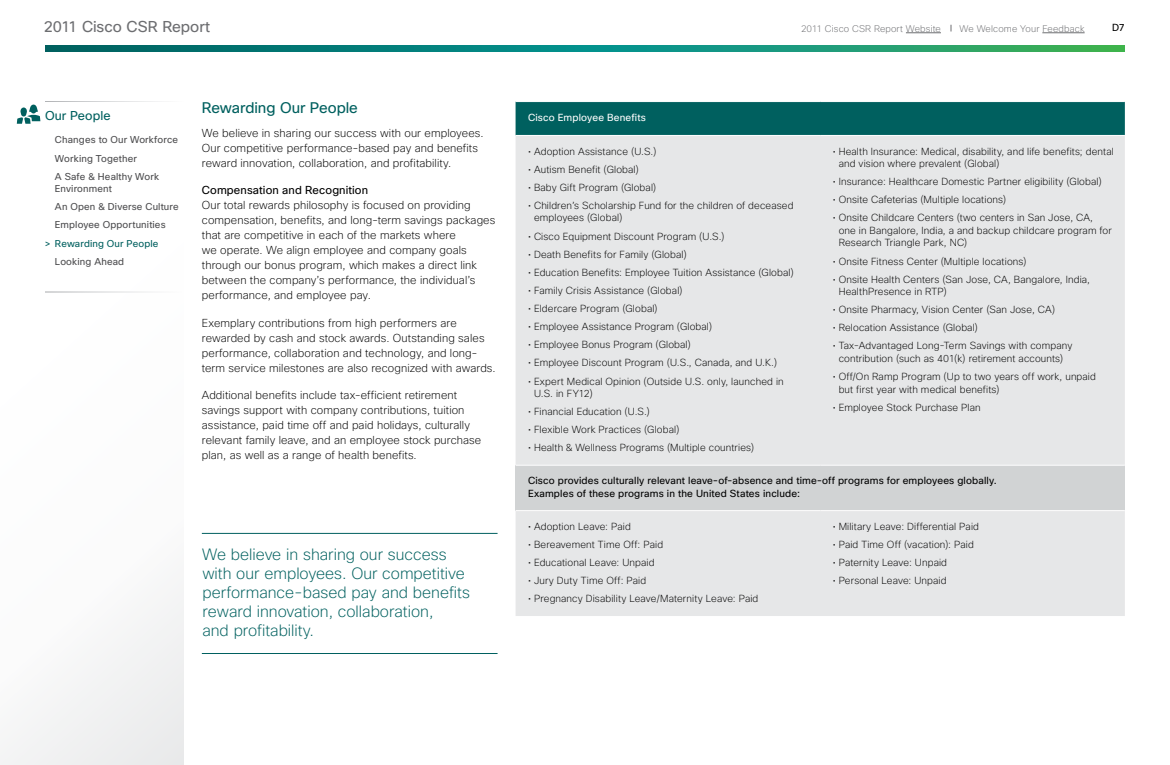
<style>
.page{position:relative;width:1170px;height:765px;background:#fff}
.page>*{position:absolute;margin:0;border:0;box-sizing:border-box;transform-origin:0 0}
.t1{font:200 16px/19.1px "Cisco Sans";color:#00605f}
.t2{font:15.25px "Cisco Sans";letter-spacing:-.005em;color:#6d6e71}
.t3{font:15px "Cisco Sans";letter-spacing:-.005em;color:#00605f}
.t4{font:12.5px "Cisco Sans";letter-spacing:.005em;color:#00605f}
.t5{font:200 11.25px/15px "Cisco Sans";letter-spacing:.01em;color:#000}
.t6{font:11.25px "Cisco Sans";letter-spacing:.01em;color:#000}
.t7{font:200 10px/12.5px "Cisco Sans";letter-spacing:.015em;color:#000}
.t8{font:10px/12.5px "Cisco Sans";letter-spacing:.015em;color:#000}
.t9{font:10px "Cisco Sans";letter-spacing:.015em;color:#fff}
.t10{font:9.75px/18.1px "Cisco Sans";letter-spacing:.015em;color:#4d4d4f}
.t11{font:9.75px "Cisco Sans";letter-spacing:.015em;color:#00605f}
.t12{font:200 9.38px "Cisco Sans";letter-spacing:.015em;color:#6d6e71}
</style>
<div class="page">
<div style="left:0;top:0;width:184px;height:765px;background:linear-gradient(to right,#fdfdfe,#fafafa)"></div>
<hr style="left:1042px;top:33px;width:43px;height:1px;background:#6d6e71">
<hr style="left:906px;top:33px;width:35px;height:1px;background:#6d6e71">
<svg style="left:45px;top:45px;width:1080px;height:7px;background:#118b74"></svg>
<div style="left:516px;top:102px;width:609px;height:33px;background:#00605f"></div>
<div style="left:516px;top:136px;width:609px;height:480px;background:#e6e7e8"></div>
<div style="left:516px;top:465px;width:609px;height:46px;background:#d1d3d4"></div>
<hr style="left:516px;top:465px;width:304px;height:1px;background:#fff">
<hr style="left:820px;top:465px;width:305px;height:1px;background:#fff">
<hr style="left:516px;top:510px;width:304px;height:1px;background:#fff">
<hr style="left:820px;top:510px;width:305px;height:1px;background:#fff">
<hr style="left:202px;top:533px;width:296px;height:1px;background:#00605f">
<hr style="left:202px;top:653px;width:296px;height:1px;background:#00605f">
<hr style="left:45px;top:101px;width:139px;height:1px;background:#fff">
<hr style="left:45px;top:292px;width:139px;height:1px;background:#fff">
<svg style="left:17px;top:105px;width:23px;height:19px"></svg>
<h2 class="t2" style="left:44px;top:16px;width:168px">2011 Cisco CSR Report</h2>
<p class="t12" style="left:801px;top:22px;width:141px">2011 Cisco CSR Report Website</p>
<p class="t12" style="left:960px;top:22px;width:126px">We Welcome Your Feedback</p>
<p class="t8" style="left:1112px;top:22px;width:14px">D7</p>
<p class="t4" style="left:45px;top:107px;width:67px">Our People</p>
<p class="t10" style="left:55px;top:131px;width:125px">Changes to Our Workforce<br>Working Together<br>A Safe &amp; Healthy Work</p>
<p class="t10" style="left:55px;top:180px;width:125px">Environment<br>An Open &amp; Diverse Culture<br>Employee Opportunities</p>
<p class="t11" style="left:45px;top:237px;width:115px">&gt; Rewarding Our People</p>
<p class="t10" style="left:55px;top:252px;width:71px">Looking Ahead</p>
<h3 class="t3" style="left:202px;top:98px;width:158px">Rewarding Our People</h3>
<p class="t5" style="left:202px;top:125px;width:283px">We believe in sharing our success with our employees.<br>Our competitive performance-based pay and benefits reward innovation, collaboration, and profitability.</p>
<p class="t6" style="left:202px;top:183px;width:168px">Compensation and Recognition</p>
<p class="t5" style="left:202px;top:198px;width:295px">Our total rewards philosophy is focused on providing compensation, benefits, and long-term savings packages that are competitive in each of the markets where<br>we operate. We align employee and company goals through our bonus program, which makes a direct link between the company’s performance, the individual’s performance, and employee pay.</p>
<p class="t5" style="left:202px;top:315px;width:295px">Exemplary contributions from high performers are rewarded by cash and stock awards. Outstanding sales performance, collaboration and technology, and long&shy;term service milestones are also recognized with awards.</p>
<p class="t5" style="left:202px;top:388px;width:281px">Additional benefits include tax-efficient retirement savings support with company contributions, tuition assistance, paid time off and paid holidays, culturally relevant family leave, and an employee stock purchase plan, as well as a range of health benefits.</p>
<h1 class="t1" style="left:202px;top:545px;width:269px">We believe in sharing our success with our employees. Our competitive performance-based pay and benefits reward innovation, collaboration,<br>and profitability.</h1>
<p class="t9" style="left:528px;top:111px;width:119px">Cisco Employee Benefits</p>
<p class="t7" style="left:528px;top:145px;width:130px">• Adoption Assistance (U.S.)</p>
<p class="t7" style="left:528px;top:163px;width:112px">• Autism Benefit (Global)</p>
<p class="t7" style="left:528px;top:181px;width:130px">• Baby Gift Program (Global)</p>
<p class="t7" style="left:534px;top:199px;width:261px;text-indent:-6px">• Children’s Scholarship Fund for the children of deceased employees (Global)</p>
<p class="t7" style="left:528px;top:230px;width:198px">• Cisco Equipment Discount Program (U.S.)</p>
<p class="t7" style="left:528px;top:248px;width:160px">• Death Benefits for Family (Global)</p>
<p class="t7" style="left:528px;top:266px;width:267px">• Education Benefits: Employee Tuition Assistance (Global)</p>
<p class="t7" style="left:528px;top:284px;width:156px">• Family Crisis Assistance (Global)</p>
<p class="t7" style="left:528px;top:302px;width:131px">• Eldercare Program (Global)</p>
<p class="t7" style="left:528px;top:320px;width:186px">• Employee Assistance Program (Global)</p>
<p class="t7" style="left:528px;top:338px;width:164px">• Employee Bonus Program (Global)</p>
<p class="t7" style="left:528px;top:357px;width:251px">• Employee Discount Program (U.S., Canada, and U.K.)</p>
<p class="t7" style="left:534px;top:375px;width:251px;text-indent:-6px">• Expert Medical Opinion (Outside U.S. only, launched in<br>U.S. in FY12)</p>
<p class="t7" style="left:528px;top:405px;width:123px">• Financial Education (U.S.)</p>
<p class="t7" style="left:528px;top:423px;width:153px">• Flexible Work Practices (Global)</p>
<p class="t7" style="left:528px;top:442px;width:228px">• Health &amp; Wellness Programs (Multiple countries)</p>
<p class="t7" style="left:839px;top:145px;width:277px;text-indent:-6px">• Health Insurance: Medical, disability, and life benefits; dental and vision where prevalent (Global)</p>
<p class="t7" style="left:833px;top:175px;width:271px">• Insurance: Healthcare Domestic Partner eligibility (Global)</p>
<p class="t7" style="left:833px;top:193px;width:175px">• Onsite Cafeterias (Multiple locations)</p>
<p class="t7" style="left:839px;top:212px;width:275px;text-indent:-6px">• Onsite Childcare Centers (two centers in San Jose, CA, one in Bangalore, India, a and backup childcare program for<br>Research Triangle Park, NC)</p>
<p class="t7" style="left:833px;top:255px;width:195px">• Onsite Fitness Center (Multiple locations)</p>
<p class="t7" style="left:839px;top:273px;width:253px;text-indent:-6px">• Onsite Health Centers (San Jose, CA, Bangalore, India,<br>HealthPresence in RTP)</p>
<p class="t7" style="left:833px;top:303px;width:224px">• Onsite Pharmacy, Vision Center (San Jose, CA)</p>
<p class="t7" style="left:833px;top:322px;width:147px">• Relocation Assistance (Global)</p>
<p class="t7" style="left:833px;top:340px;width:241px;text-align:center">• Tax-Advantaged Long-Term Savings with company contribution (such as 401(k) retirement accounts)</p>
<p class="t7" style="left:839px;top:370px;width:259px;text-indent:-6px">• Off/On Ramp Program (Up to two years off work, unpaid but first year with medical benefits)</p>
<p class="t7" style="left:833px;top:401px;width:149px">• Employee Stock Purchase Plan</p>
<p class="t8" style="left:528px;top:475px;width:470px">Cisco provides culturally relevant leave-of-absence and time-off programs for employees globally.<br>Examples of these programs in the United States include:</p>
<p class="t7" style="left:528px;top:520px;width:104px">• Adoption Leave: Paid</p>
<p class="t7" style="left:528px;top:538px;width:137px">• Bereavement Time Off: Paid</p>
<p class="t7" style="left:528px;top:556px;width:128px">• Educational Leave: Unpaid</p>
<p class="t7" style="left:528px;top:574px;width:120px">• Jury Duty Time Off: Paid</p>
<p class="t7" style="left:528px;top:592px;width:232px">• Pregnancy Disability Leave/Maternity Leave: Paid</p>
<p class="t7" style="left:833px;top:520px;width:148px">• Military Leave: Differential Paid</p>
<p class="t7" style="left:833px;top:538px;width:143px">• Paid Time Off (vacation): Paid</p>
<p class="t7" style="left:833px;top:556px;width:116px">• Paternity Leave: Unpaid</p>
<p class="t7" style="left:833px;top:574px;width:115px">• Personal Leave: Unpaid</p>
</div>
